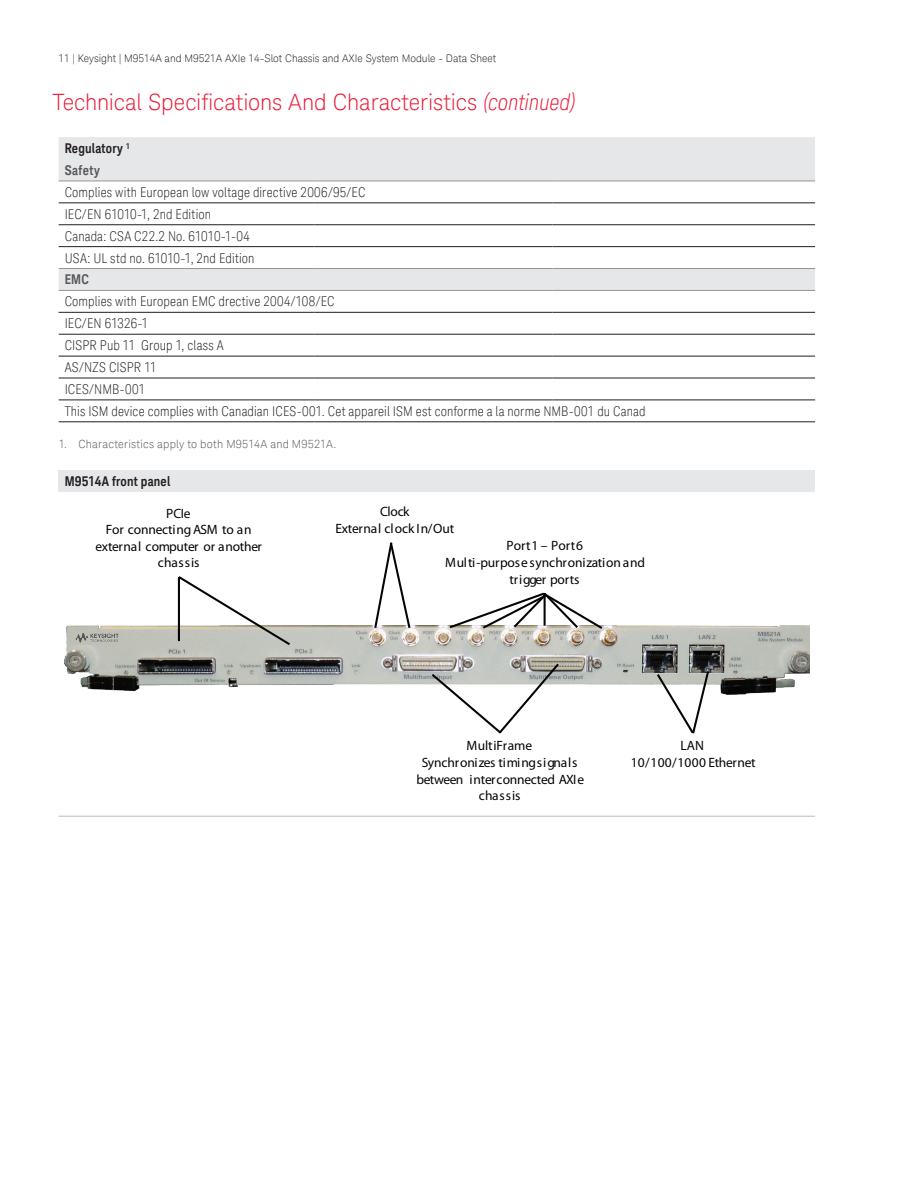
<style>
.page{position:relative;width:918px;height:1188px;background:#fff}
.page>*{position:absolute;margin:0;border:0;box-sizing:border-box;transform-origin:0 0}
.t1{font:300 22.5px "Keysight Sans";letter-spacing:-.005em;color:#ed1a36}
.t2{font:300 condensed 13.5px/21.9px "Keysight Sans";letter-spacing:.01em;color:#231f20}
.t3{font:13.5px/16.6px "Myriad Pro";letter-spacing:-.01em;color:#040503;text-align:center}
.t4{font:700 13.5px/21.9px "Keysight Sans Condensed";letter-spacing:.015em;color:#231f20}
.t5{font:700 13.5px "Keysight Sans Condensed";color:#57585a}
.t6{font:300 11.25px "Keysight Sans";letter-spacing:.02em;color:#57585a}
.t7{font:300 10.5px "Keysight Sans";color:#231f20}
.s1{font-style:italic;font-stretch:condensed}
.s2{color:#57585a}
</style>
<div class="page">
<svg style="left:59px;top:137px;width:756px;height:153px"></svg>
<hr style="left:59px;top:202px;width:255px;height:1px;background:#231f20">
<hr style="left:314px;top:202px;width:239px;height:1px;background:#231f20">
<hr style="left:553px;top:202px;width:262px;height:1px;background:#231f20">
<hr style="left:59px;top:224px;width:255px;height:1px;background:#231f20">
<hr style="left:314px;top:224px;width:239px;height:1px;background:#231f20">
<hr style="left:553px;top:224px;width:262px;height:1px;background:#231f20">
<hr style="left:59px;top:246px;width:255px;height:1px;background:#231f20">
<hr style="left:314px;top:246px;width:239px;height:1px;background:#231f20">
<hr style="left:553px;top:246px;width:262px;height:1px;background:#231f20">
<hr style="left:59px;top:312px;width:255px;height:1px;background:#231f20">
<hr style="left:314px;top:312px;width:239px;height:1px;background:#231f20">
<hr style="left:553px;top:312px;width:262px;height:1px;background:#231f20">
<hr style="left:59px;top:334px;width:255px;height:1px;background:#231f20">
<hr style="left:314px;top:334px;width:239px;height:1px;background:#231f20">
<hr style="left:553px;top:334px;width:262px;height:1px;background:#231f20">
<hr style="left:59px;top:356px;width:255px;height:1px;background:#231f20">
<hr style="left:314px;top:356px;width:239px;height:1px;background:#231f20">
<hr style="left:553px;top:356px;width:262px;height:1px;background:#231f20">
<hr style="left:59px;top:378px;width:255px;height:1px;background:#231f20">
<hr style="left:314px;top:378px;width:239px;height:1px;background:#231f20">
<hr style="left:553px;top:378px;width:262px;height:1px;background:#231f20">
<hr style="left:59px;top:400px;width:255px;height:1px;background:#231f20">
<hr style="left:314px;top:400px;width:239px;height:1px;background:#231f20">
<hr style="left:553px;top:400px;width:262px;height:1px;background:#231f20">
<hr style="left:59px;top:421px;width:255px;height:1px;background:#231f20">
<hr style="left:314px;top:421px;width:239px;height:1px;background:#231f20">
<hr style="left:553px;top:421px;width:262px;height:1px;background:#231f20">
<hr style="left:59px;top:268px;width:255px;height:1px;background:#939598">
<hr style="left:314px;top:268px;width:239px;height:1px;background:#939598">
<hr style="left:553px;top:268px;width:262px;height:1px;background:#939598">
<hr style="left:59px;top:290px;width:255px;height:1px;background:#939598">
<hr style="left:314px;top:290px;width:239px;height:1px;background:#939598">
<hr style="left:553px;top:290px;width:262px;height:1px;background:#939598">
<hr style="left:59px;top:181px;width:255px;height:1px;background:#939598">
<hr style="left:314px;top:181px;width:239px;height:1px;background:#939598">
<hr style="left:553px;top:181px;width:262px;height:1px;background:#939598">
<div style="left:59px;top:470px;width:756px;height:22px;background:#e6e7e9"></div>
<hr style="left:59px;top:816px;width:756px;height:1px;background:#babbbe">
<img style="left:65px;top:625px;width:745px;height:70px">
<svg style="left:176px;top:576px;width:116px;height:71px"></svg>
<svg style="left:429px;top:661px;width:132px;height:73px"></svg>
<svg style="left:373px;top:542px;width:39px;height:88px"></svg>
<svg style="left:655px;top:669px;width:56px;height:65px"></svg>
<svg style="left:447px;top:592px;width:158px;height:39px"></svg>
<img style="left:72px;top:631px;width:50px;height:13px">
<p class="t7" style="left:59px;top:52px;width:439px">11 | Keysight | M9514A and M9521A AXIe 14-Slot Chassis and AXIe System Module - Data Sheet</p>
<h1 class="t1" style="left:53px;top:89px;width:524px">Technical Specifications And Characteristics <span class="s1">(continued)</span></h1>
<p class="t4" style="left:65px;top:137px;width:67px">Regulatory <sup>1<br></sup><span class="s2">Safety</span></p>
<p class="t2" style="left:65px;top:181px;width:302px">Complies with European low voltage directive 2006/95/EC IEC/EN 61010-1, 2nd Edition<br>Canada: CSA C22.2 No. 61010-1-04<br>USA: UL std no. 61010-1, 2nd Edition</p>
<p class="t5" style="left:65px;top:272px;width:26px">EMC</p>
<p class="t2" style="left:65px;top:291px;width:583px">Complies with European EMC drective 2004/108/EC<br>IEC/EN 61326-1<br>CISPR Pub 11 Group 1, class A<br>AS/NZS CISPR 11<br>ICES/NMB-001<br>This ISM device complies with Canadian ICES-001. Cet appareil ISM est conforme a la norme NMB-001 du Canad</p>
<p class="t6" style="left:59px;top:437px;width:279px">1. Characteristics apply to both M9514A and M9521A.</p>
<p class="t4" style="left:65px;top:470px;width:107px">M9514A front panel</p>
<p class="t3" style="left:96px;top:505px;width:168px">PCIe<br>For connecting ASM to an external computer or another chassis</p>
<p class="t3" style="left:336px;top:503px;width:120px">Clock<br>External clock In/Out</p>
<p class="t3" style="left:445px;top:537px;width:201px">Port1 – Port6<br>Multi-purpose synchronization and trigger ports</p>
<p class="t3" style="left:416px;top:737px;width:169px">MultiFrame<br>Synchronizes timing signals between interconnected AXIe chassis</p>
<p class="t3" style="left:631px;top:737px;width:126px">LAN<br>10/100/1000 Ethernet</p>
</div>
